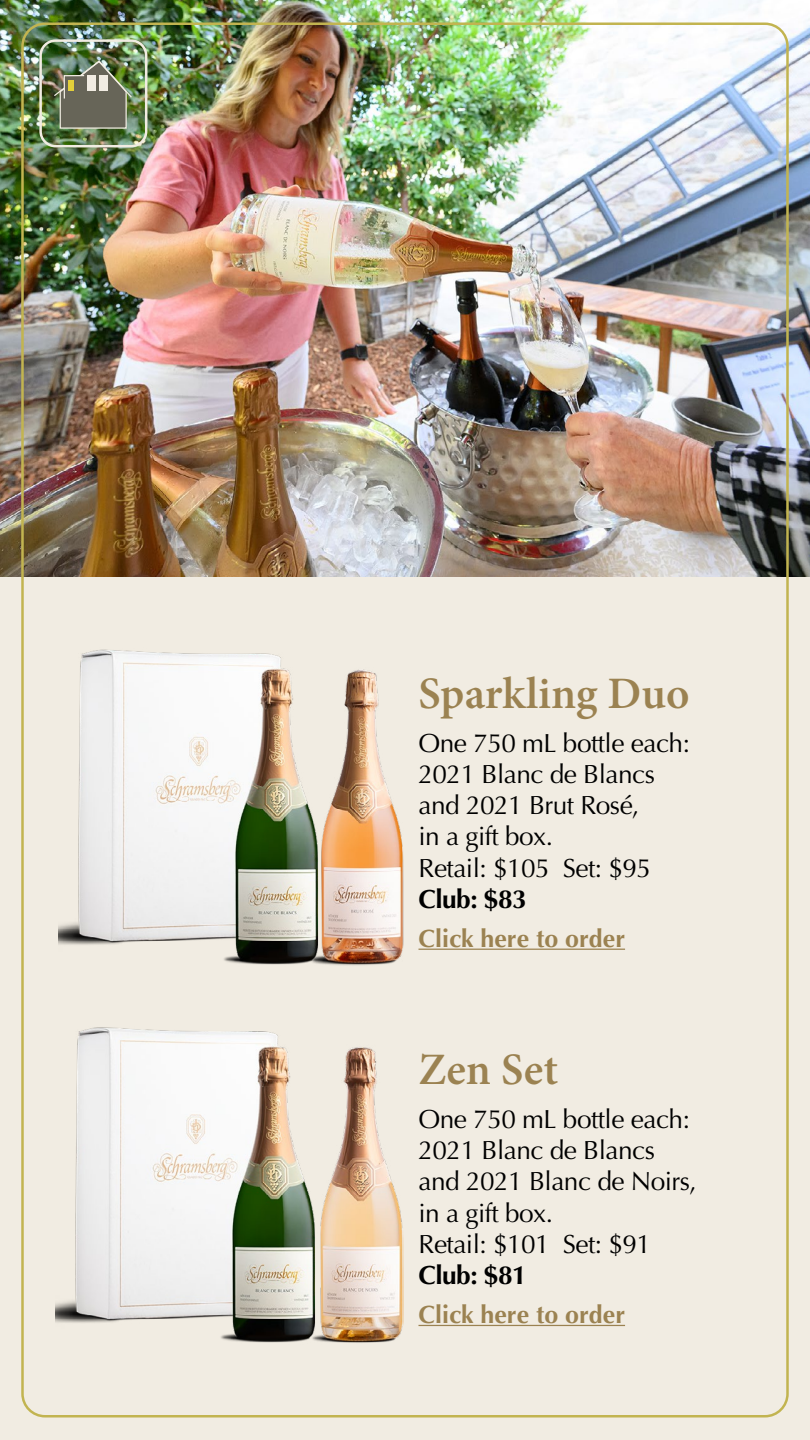
<style>
.page{position:relative;width:810px;height:1440px;background:#fff}
.page>*{position:absolute;margin:0;border:0;box-sizing:border-box;transform-origin:0 0}
.t1{font:600 45px "Minion Pro";color:#9b8251}
.t2{font:26.25px/31.2px "Optima";letter-spacing:-.02em;color:#000}
.t3{font:700 26.25px "Optima";letter-spacing:-.02em;color:#000}
.t4{font:700 25px "Optima";color:#9b8251}
</style>
<div class="page">
<div style="left:0;top:574px;width:810px;height:866px;background:#f1ece2"></div>
<hr style="left:418px;top:949px;width:207px;height:1px;background:#9b8251">
<hr style="left:418px;top:1325px;width:207px;height:1px;background:#9b8251">
<img style="left:0;top:0;width:810px;height:576px">
<img style="left:59px;top:649px;width:345px;height:317px">
<img style="left:56px;top:1027px;width:347px;height:316px">
<div style="left:39px;top:39px;width:108px;height:108px;border:2px solid #f1ece2;border-radius:15px"></div>
<img style="left:53px;top:59px;width:80px;height:70px">
<h1 class="t1" style="left:418px;top:662px;width:273px">Sparkling Duo</h1>
<p class="t2" style="left:418px;top:728px;width:273px">One 750 mL bottle each:<br>2021 Blanc de Blancs and 2021 Brut Rosé,<br>in a gift box.<br>Retail: $105 Set: $95</p>
<p class="t3" style="left:418px;top:884px;width:110px">Club: $83</p>
<p class="t4" style="left:418px;top:924px;width:208px">Click here to order</p>
<h1 class="t1" style="left:418px;top:1039px;width:141px">Zen Set</h1>
<p class="t2" style="left:418px;top:1104px;width:280px">One 750 mL bottle each:<br>2021 Blanc de Blancs and 2021 Blanc de Noirs, in a gift box.<br>Retail: $101 Set: $91</p>
<p class="t3" style="left:418px;top:1260px;width:110px">Club: $81</p>
<p class="t4" style="left:418px;top:1300px;width:208px">Click here to order</p>
</div>
